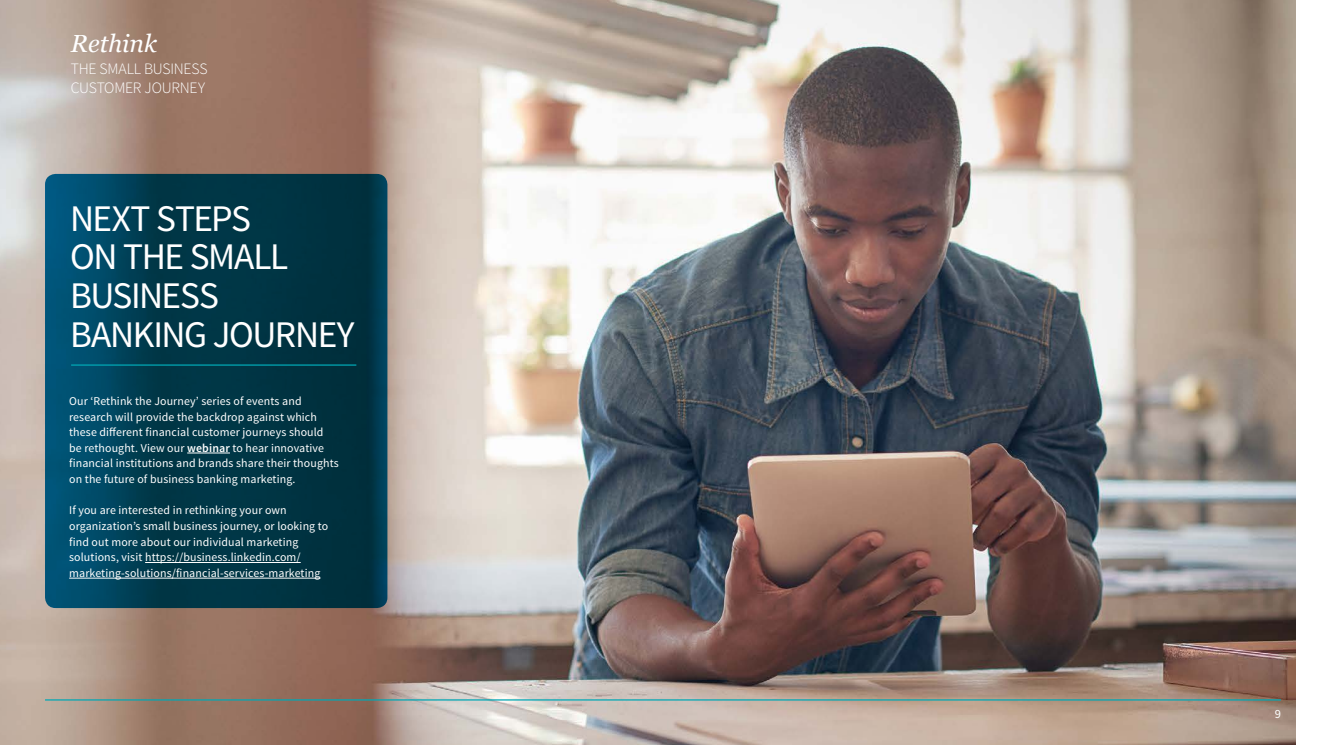
<style>
.page{position:relative;width:1326px;height:745px;background:#fff}
.page>*{position:absolute;margin:0;border:0;box-sizing:border-box;transform-origin:0 0}
.t1{font:37.5px/38.8px "Source Sans Pro";letter-spacing:-.04em;color:#fff}
.t2{font:italic 24.62px "Georgia";color:#fff}
.t3{font:300 15.88px/19.4px "Source Sans Pro";letter-spacing:-.015em;color:#fff}
.t4{font:12.5px "Source Sans Pro";color:#fff}
.t5{font:11.88px/15.6px "Source Sans Pro";letter-spacing:.01em;color:#fff}
.s1{font-weight:600}
</style>
<div class="page">
<img style="left:0;top:0;width:1295px;height:744px">
<svg style="left:45px;top:174px;width:342px;height:433px;background:#003b4e"></svg>
<hr style="left:187px;top:452px;width:43px;height:1px;background:#fff">
<hr style="left:145px;top:562px;width:156px;height:1px;background:#fff">
<hr style="left:69px;top:577px;width:251px;height:1px;background:#fff">
<hr style="left:45px;top:698px;width:1235px;height:2px;background:#00a8b5">
<hr style="left:71px;top:364px;width:285px;height:1px;background:#00a8b5">
<h2 class="t2" style="left:71px;top:25px;width:88px">Rethink</h2>
<h3 class="t3" style="left:71px;top:59px;width:138px">THE SMALL BUSINESS<br>CUSTOMER JOURNEY</h3>
<h1 class="t1" style="left:70px;top:199px;width:286px">NEXT STEPS<br>ON THE SMALL<br>BUSINESS<br>BANKING JOURNEY</h1>
<p class="t5" style="left:69px;top:393px;width:271px">Our ‘Rethink the Journey’ series of events and research will provide the backdrop against which these different financial customer journeys should be rethought. View our <span class="s1">webinar</span> to hear innovative financial institutions and brands share their thoughts on the future of business banking marketing.</p>
<p class="t5" style="left:69px;top:502px;width:261px">If you are interested in rethinking your own organization’s small business journey, or looking to find out more about our individual marketing solutions, visit https://business.linkedin.com/ marketing-solutions/financial-services-marketing</p>
<p class="t4" style="left:1274px;top:705px;width:8px">9</p>
</div>
